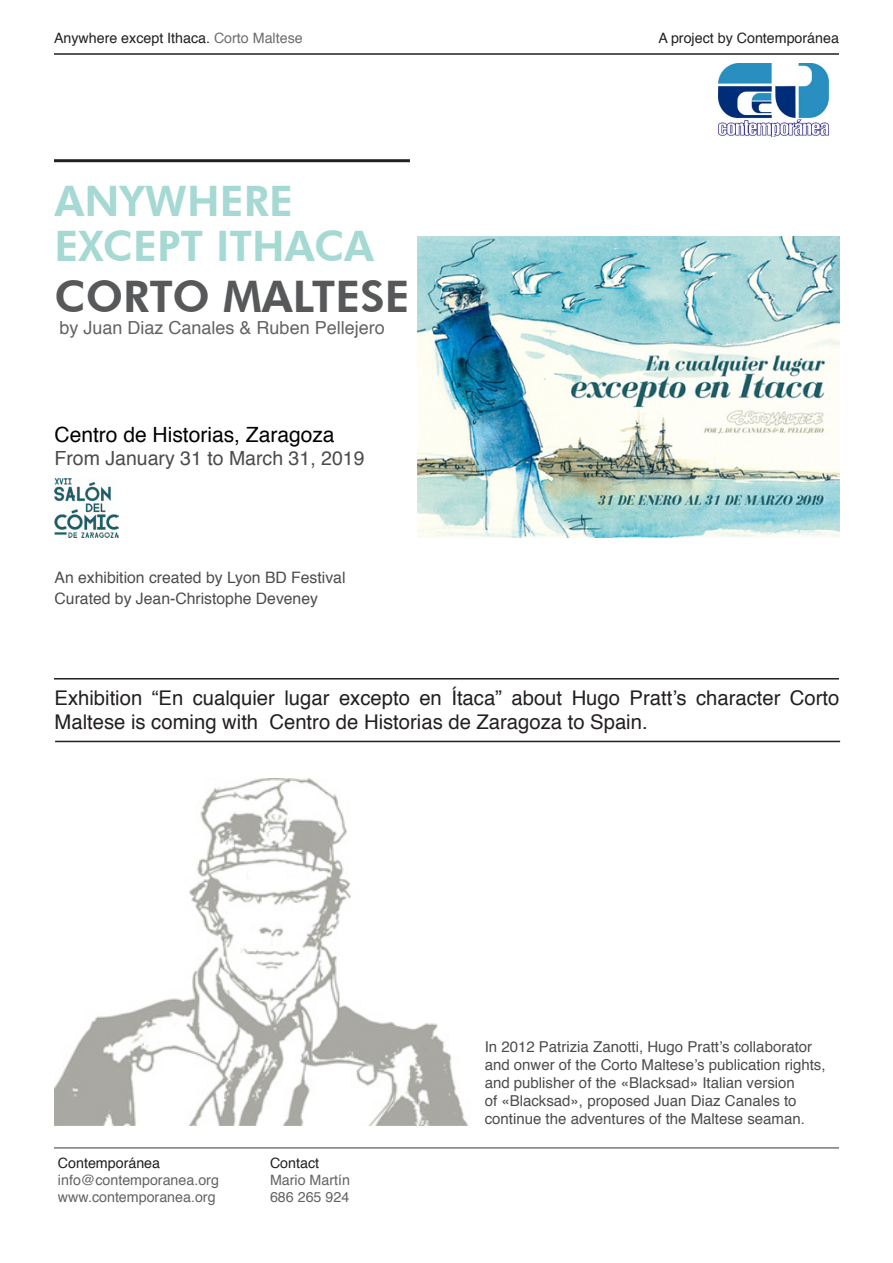
<style>
.page{position:relative;width:893px;height:1263px;background:#fff}
.page>*{position:absolute;margin:0;border:0;box-sizing:border-box;transform-origin:0 0}
.t1{font:800 43.5px "Futura BT";color:#57585a}
.t2{font:800 42px/45px "Futura BT";color:#a6d9d3}
.t3{font:21px "Helvetica";color:#000}
.t4{font:20.25px/24.3px "Helvetica";color:#231f20}
.t5{font:19.5px "Helvetica";color:#4b4c4d}
.t6{font:18px "Helvetica";color:#636366}
.t7{font:15.75px/20.7px "Helvetica";color:#4b4c4d}
.t8{font:15px/18px "Helvetica";color:#4b4c4d}
.t9{font:14.25px "Helvetica";color:#231f20}
.t10{font:14.25px "Helvetica";color:#636366}
.s1{color:#6c6d70}
</style>
<div class="page">
<hr style="left:54px;top:1147px;width:785px;height:1px;background:#4b4c4d">
<hr style="left:54px;top:53px;width:785px;height:2px;background:#231f20">
<img style="left:719px;top:63px;width:110px;height:74px">
<hr style="left:54px;top:159px;width:356px;height:3px;background:#231f20">
<hr style="left:54px;top:678px;width:785px;height:1px;background:#231f20">
<hr style="left:55px;top:741px;width:785px;height:1px;background:#231f20">
<img style="left:418px;top:237px;width:421px;height:300px">
<img style="left:55px;top:478px;width:63px;height:59px">
<img style="left:54px;top:778px;width:415px;height:347px">
<p class="t9" style="left:54px;top:27px;width:250px">Anywhere except Ithaca. <span class="s1">Corto Maltese</span></p>
<p class="t9" style="left:658px;top:27px;width:182px">A project by Contemporánea</p>
<h2 class="t2" style="left:55px;top:178px;width:321px">ANYWHERE<br>EXCEPT ITHACA</h2>
<h1 class="t1" style="left:55px;top:271px;width:356px">CORTO MALTESE</h1>
<p class="t6" style="left:60px;top:314px;width:327px">by Juan Diaz Canales &amp; Ruben Pellejero</p>
<h3 class="t3" style="left:55px;top:418px;width:282px">Centro de Historias, Zaragoza</h3>
<h3 class="t5" style="left:55px;top:444px;width:311px">From January 31 to March 31, 2019</h3>
<p class="t7" style="left:55px;top:568px;width:292px">An exhibition created by Lyon BD Festival<br>Curated by Jean-Christophe Deveney</p>
<h3 class="t4" style="left:55px;top:686px;width:786px">Exhibition “En cualquier lugar excepto en Ítaca” about Hugo Pratt’s character Corto<br>Maltese is coming with Centro de Historias de Zaragoza to Spain.</h3>
<p class="t9" style="left:58px;top:1152px;width:104px">Contemporánea</p>
<p class="t9" style="left:270px;top:1152px;width:51px">Contact</p>
<p class="t10" style="left:58px;top:1169px;width:162px">info@contemporanea.org</p>
<p class="t10" style="left:270px;top:1169px;width:81px">Mario Martín</p>
<p class="t10" style="left:58px;top:1186px;width:159px">www.contemporanea.org</p>
<p class="t10" style="left:270px;top:1186px;width:81px">686 265 924</p>
<p class="t8" style="left:485px;top:1038px;width:342px">In 2012 Patrizia Zanotti, Hugo Pratt’s collaborator and onwer of the Corto Maltese’s publication rights, and publisher of the «Blacksad» Italian version<br>of «Blacksad», proposed Juan Diaz Canales to continue the adventures of the Maltese seaman.</p>
</div>
